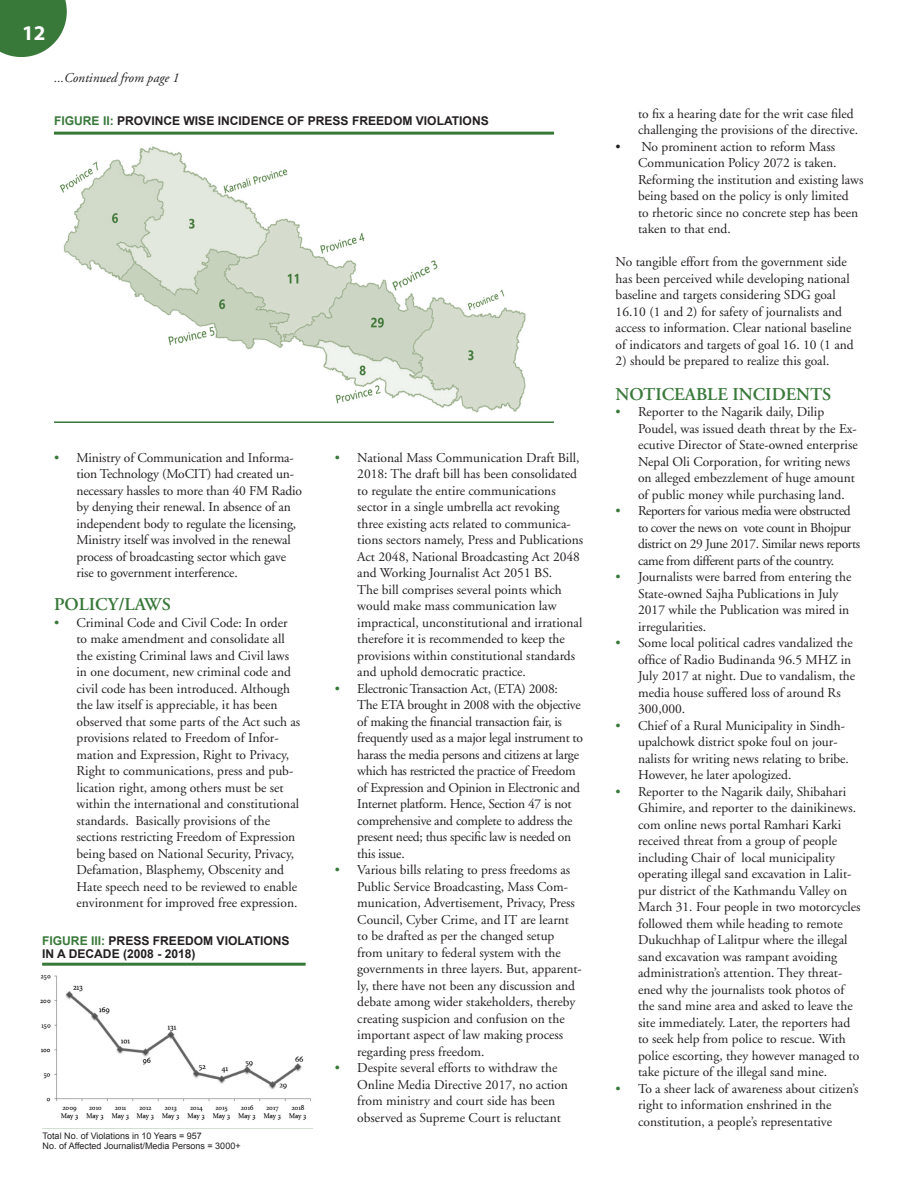
<style>
.page{position:relative;width:918px;height:1188px;background:#fff}
.page>*{position:absolute;margin:0;border:0;box-sizing:border-box;transform-origin:0 0}
.t1{font:700 21px "Myriad Pro";color:#fff}
.Subhead-3{font:600 18px "Adobe Garamond";color:#387839}
.Bullet_Text{font:13.5px/16.5px "Adobe Garamond";color:#231f20}
.Bullet_Text-2{font:13.5px/16.5px "Adobe Garamond";letter-spacing:-.02em;color:#231f20}
.Body_Text{font:13.5px/16.5px "Adobe Garamond";color:#231f20}
.Bullet_Text-3{font:13.5px/16.5px "Adobe Garamond";letter-spacing:-.03em;color:#231f20}
.Bullet_Text-4{font:italic 13.5px "Adobe Garamond";color:#231f20}
.Subhead-3-2{font:700 12.15px/13.4px "Arial";color:#231f20}
.t2{font:9px "Arial";color:#231f20}
.s1{color:#387839}
</style>
<div class="page">
<svg style="left:0;top:0;width:67px;height:57px;background:#518952"></svg>
<img style="left:59px;top:146px;width:467px;height:267px">
<hr style="left:54px;top:132px;width:500px;height:3px;background:#387839">
<hr style="left:54px;top:421px;width:500px;height:2px;background:#387839">
<hr style="left:42px;top:963px;width:264px;height:3px;background:#387839">
<hr style="left:42px;top:1127px;width:271px;height:1px;background:#387839">
<img style="left:40px;top:976px;width:271px;height:144px">
<h1 class="t1" style="left:22px;top:21px;width:25px">12</h1>
<p class="Bullet_Text-4" style="left:54px;top:71px;width:127px">...Continued from page 1</p>
<p class="Subhead-3-2" style="left:54px;top:114px;width:436px"><span class="s1">FIGURE II:</span> PROVINCE WISE INCIDENCE OF PRESS FREEDOM VIOLATIONS</p>
<p class="Bullet_Text" style="left:76px;top:449px;width:227px;text-indent:-22px"><span class="s1">•</span> Ministry of Communication and Informa&shy;tion Technology (MoCIT) had created un&shy;necessary hassles to more than 40 FM Radio by denying their renewal. In absence of an independent body to regulate the licensing, Ministry itself was involved in the renewal process of broadcasting sector which gave rise to government interference.</p>
<p class="Subhead-3" style="left:54px;top:595px;width:118px">POLICY/LAWS</p>
<p class="Bullet_Text" style="left:76px;top:614px;width:225px;text-indent:-22px"><span class="s1">•</span> Criminal Code and Civil Code: In order to make amendment and consolidate all the existing Criminal laws and Civil laws in one document, new criminal code and civil code has been introduced. Although the law itself is appreciable, it has been observed that some parts of the Act such as provisions related to Freedom of Infor&shy;mation and Expression, Right to Privacy, Right to communications, press and pub&shy;lication right, among others must be set within the international and constitutional standards. Basically provisions of the sections restricting Freedom of Expression being based on National Security, Privacy, Defamation, Blasphemy, Obscenity and Hate speech need to be reviewed to enable environment for improved free expression.</p>
<p class="Subhead-3-2" style="left:42px;top:934px;width:249px"><span class="s1">FIGURE III:</span> PRESS FREEDOM VIOLATIONS<br>IN A DECADE (2008 - 2018)</p>
<p class="t2" style="left:43px;top:1130px;width:161px">Total No. of Violations in 10 Years = 957</p>
<p class="t2" style="left:43px;top:1140px;width:199px">No. of Affected Journalist/Media Persons = 3000+</p>
<p class="Bullet_Text" style="left:357px;top:449px;width:227px;text-indent:-22px"><span class="s1">•</span> National Mass Communication Draft Bill, 2018: The draft bill has been consolidated to regulate the entire communications sector in a single umbrella act revoking three existing acts related to communica&shy;tions sectors namely, Press and Publications Act 2048, National Broadcasting Act 2048 and Working Journalist Act 2051 BS.<br>The bill comprises several points which would make mass communication law impractical, unconstitutional and irrational therefore it is recommended to keep the provisions within constitutional standards and uphold democratic practice.</p>
<p class="Bullet_Text-2" style="left:357px;top:680px;width:227px;text-indent:-22px"><span class="s1">•</span> Electronic Transaction Act, (ETA) 2008:<br>The ETA brought in 2008 with the objective of making the financial transaction fair, is frequently used as a major legal instrument to harass the media persons and citizens at large which has restricted the practice of Freedom of Expression and Opinion in Electronic and Internet platform. Hence, Section 47 is not comprehensive and complete to address the present need; thus specific law is needed on this issue.</p>
<p class="Bullet_Text" style="left:357px;top:862px;width:226px;text-indent:-22px"><span class="s1">•</span> Various bills relating to press freedoms as Public Service Broadcasting, Mass Com&shy;munication, Advertisement, Privacy, Press Council, Cyber Crime, and IT are learnt to be drafted as per the changed setup from unitary to federal system with the governments in three layers. But, apparent&shy;ly, there have not been any discussion and debate among wider stakeholders, thereby creating suspicion and confusion on the important aspect of law making process regarding press freedom.</p>
<p class="Bullet_Text" style="left:357px;top:1060px;width:212px;text-indent:-22px"><span class="s1">•</span> Despite several efforts to withdraw the Online Media Directive 2017, no action from ministry and court side has been observed as Supreme Court is reluctant</p>
<p class="Bullet_Text" style="left:638px;top:106px;width:221px">to fix a hearing date for the writ case filed challenging the provisions of the directive.</p>
<p class="Bullet_Text" style="left:638px;top:139px;width:227px;text-indent:-22px">• No prominent action to reform Mass Communication Policy 2072 is taken.<br>Reforming the institution and existing laws being based on the policy is only limited<br>to rhetoric since no concrete step has been taken to that end.</p>
<p class="Body_Text" style="left:616px;top:254px;width:240px">No tangible effort from the government side has been perceived while developing national baseline and targets considering SDG goal 16.10 (1 and 2) for safety of journalists and access to information. Clear national baseline of indicators and targets of goal 16. 10 (1 and</p>
<p class="Body_Text" style="left:616px;top:353px;width:215px">2) should be prepared to realize this goal.</p>
<p class="Subhead-3" style="left:616px;top:384px;width:217px">NOTICEABLE INCIDENTS</p>
<p class="Bullet_Text" style="left:638px;top:404px;width:221px;text-indent:-22px"><span class="s1">•</span> Reporter to the Nagarik daily, Dilip Poudel, was issued death threat by the Ex&shy;ecutive Director of State-owned enterprise Nepal Oli Corporation, for writing news on alleged embezzlement of huge amount of public money while purchasing land.</p>
<p class="Bullet_Text-3" style="left:638px;top:503px;width:224px;text-indent:-22px"><span class="s1">•</span> Reporters for various media were obstructed to cover the news on vote count in Bhojpur district on 29 June 2017. Similar news reports came from different parts of the country.</p>
<p class="Bullet_Text" style="left:638px;top:569px;width:215px;text-indent:-22px"><span class="s1">•</span> Journalists were barred from entering the State-owned Sajha Publications in July 2017 while the Publication was mired in irregularities.</p>
<p class="Bullet_Text" style="left:638px;top:635px;width:219px;text-indent:-22px"><span class="s1">•</span> Some local political cadres vandalized the office of Radio Budinanda 96.5 MHZ in July 2017 at night. Due to vandalism, the media house suffered loss of around Rs 300,000.</p>
<p class="Bullet_Text" style="left:638px;top:718px;width:212px;text-indent:-22px"><span class="s1">•</span> Chief of a Rural Municipality in Sindh&shy;upalchowk district spoke foul on jour&shy;nalists for writing news relating to bribe.<br>However, he later apologized.</p>
<p class="Bullet_Text" style="left:638px;top:784px;width:224px;text-indent:-22px"><span class="s1">•</span> Reporter to the Nagarik daily, Shibahari Ghimire, and reporter to the dainikinews. com online news portal Ramhari Karki received threat from a group of people including Chair of local municipality operating illegal sand excavation in Lalit&shy;pur district of the Kathmandu Valley on March 31. Four people in two motorcycles followed them while heading to remote Dukuchhap of Lalitpur where the illegal sand excavation was rampant avoiding administration’s attention. They threat&shy;ened why the journalists took photos of the sand mine area and asked to leave the site immediately. Later, the reporters had to seek help from police to rescue. With police escorting, they however managed to take picture of the illegal sand mine.</p>
<p class="Bullet_Text" style="left:616px;top:1081px;width:245px;text-align:center"><span class="s1">•</span> To a sheer lack of awareness about citizen’s right to information enshrined in the constitution, a people’s representative</p>
</div>
